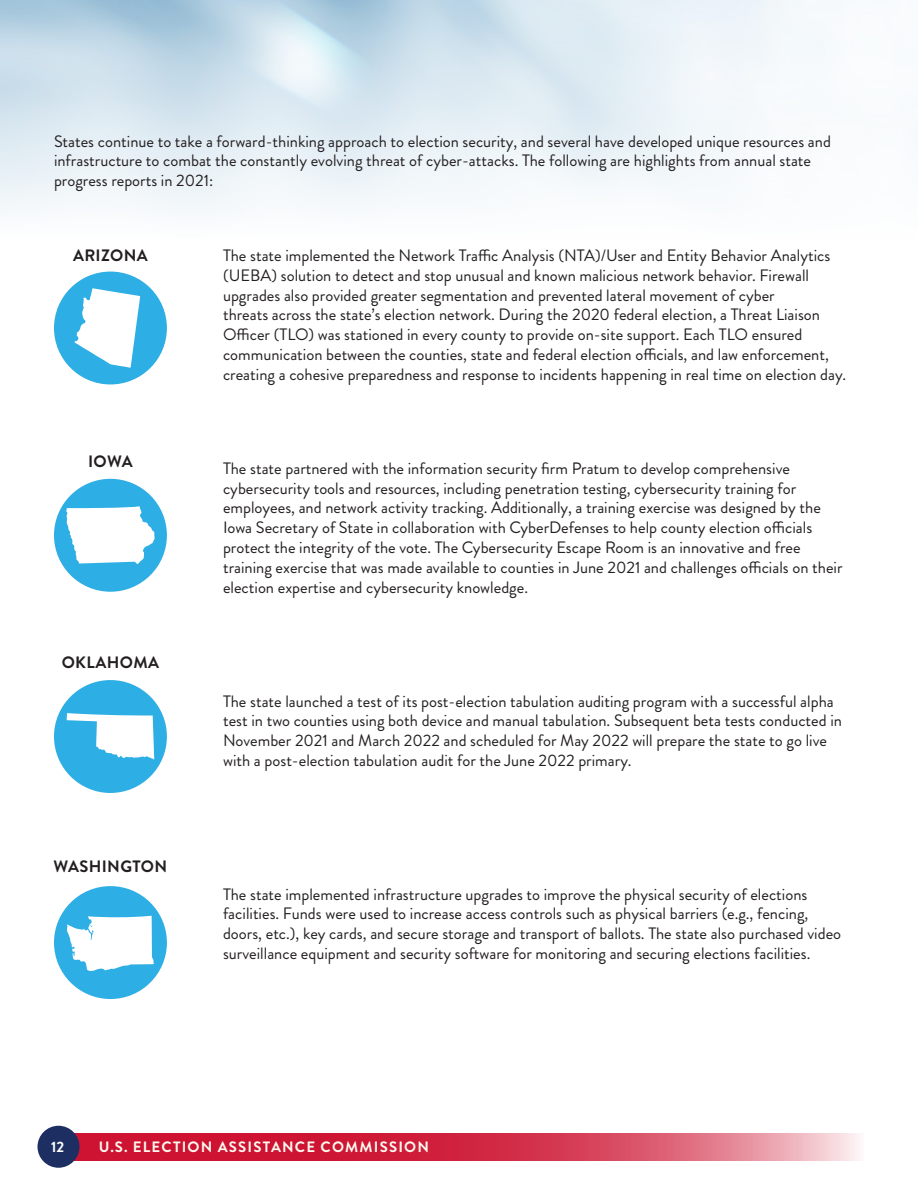
<style>
.page{position:relative;width:918px;height:1188px;background:#fff}
.page>*{position:absolute;margin:0;border:0;box-sizing:border-box;transform-origin:0 0}
.Body{font:16.5px/19.8px "Brandon Grotesque";color:#231f20}
.Body-2{font:700 16.5px "Brandon Grotesque";letter-spacing:.02em;color:#231f20}
.t1{font:700 15px "Brandon Grotesque";letter-spacing:.08em;color:#fff9f0}
.t2{font:700 15px "Brandon Grotesque";color:#fff}
</style>
<div class="page">
<div style="left:54px;top:272px;width:113px;height:112px;background:#2daee4;border-radius:50%"></div>
<svg style="left:75px;top:288px;width:65px;height:80px"></svg>
<div style="left:54px;top:479px;width:113px;height:113px;background:#2daee4;border-radius:50%"></div>
<svg style="left:66px;top:506px;width:89px;height:58px"></svg>
<div style="left:54px;top:680px;width:113px;height:113px;background:#2daee4;border-radius:50%"></div>
<svg style="left:67px;top:713px;width:87px;height:47px"></svg>
<div style="left:54px;top:886px;width:113px;height:113px;background:#2daee4;border-radius:50%"></div>
<svg style="left:67px;top:916px;width:87px;height:55px"></svg>
<svg style="left:75px;top:1133px;width:786px;height:28px;background:#d6435b"></svg>
<div style="left:38px;top:1126px;width:42px;height:42px;background:#1d2f62;border-radius:50%"></div>
<p class="Body" style="left:54px;top:131px;width:778px">States continue to take a forward-thinking approach to election security, and several have developed unique resources and infrastructure to combat the constantly evolving threat of cyber-attacks. The following are highlights from annual state progress reports in 2021:</p>
<p class="Body-2" style="left:73px;top:244px;width:76px">ARIZONA</p>
<p class="Body-2" style="left:88px;top:450px;width:46px">IOWA</p>
<p class="Body-2" style="left:62px;top:651px;width:99px">OKLAHOMA</p>
<p class="Body-2" style="left:54px;top:855px;width:115px">WASHINGTON</p>
<p class="Body" style="left:223px;top:246px;width:625px">The state implemented the Network Traffic Analysis (NTA)/User and Entity Behavior Analytics (UEBA) solution to detect and stop unusual and known malicious network behavior. Firewall upgrades also provided greater segmentation and prevented lateral movement of cyber<br>threats across the state’s election network. During the 2020 federal election, a Threat Liaison Officer (TLO) was stationed in every county to provide on-site support. Each TLO ensured communication between the counties, state and federal election officials, and law enforcement, creating a cohesive preparedness and response to incidents happening in real time on election day.</p>
<p class="Body" style="left:223px;top:459px;width:621px">The state partnered with the information security firm Pratum to develop comprehensive cybersecurity tools and resources, including penetration testing, cybersecurity training for employees, and network activity tracking. Additionally, a training exercise was designed by the Iowa Secretary of State in collaboration with CyberDefenses to help county election officials protect the integrity of the vote. The Cybersecurity Escape Room is an innovative and free training exercise that was made available to counties in June 2021 and challenges officials on their election expertise and cybersecurity knowledge.</p>
<p class="Body" style="left:223px;top:691px;width:621px">The state launched a test of its post-election tabulation auditing program with a successful alpha test in two counties using both device and manual tabulation. Subsequent beta tests conducted in November 2021 and March 2022 and scheduled for May 2022 will prepare the state to go live with a post-election tabulation audit for the June 2022 primary.</p>
<p class="Body" style="left:223px;top:884px;width:620px">The state implemented infrastructure upgrades to improve the physical security of elections facilities. Funds were used to increase access controls such as physical barriers (e.g., fencing, doors, etc.), key cards, and secure storage and transport of ballots. The state also purchased video surveillance equipment and security software for monitoring and securing elections facilities.</p>
<p class="t2" style="left:51px;top:1136px;width:15px">12</p>
<p class="t1" style="left:99px;top:1136px;width:332px">U.S. ELECTION ASSISTANCE COMMISSION</p>
</div>
